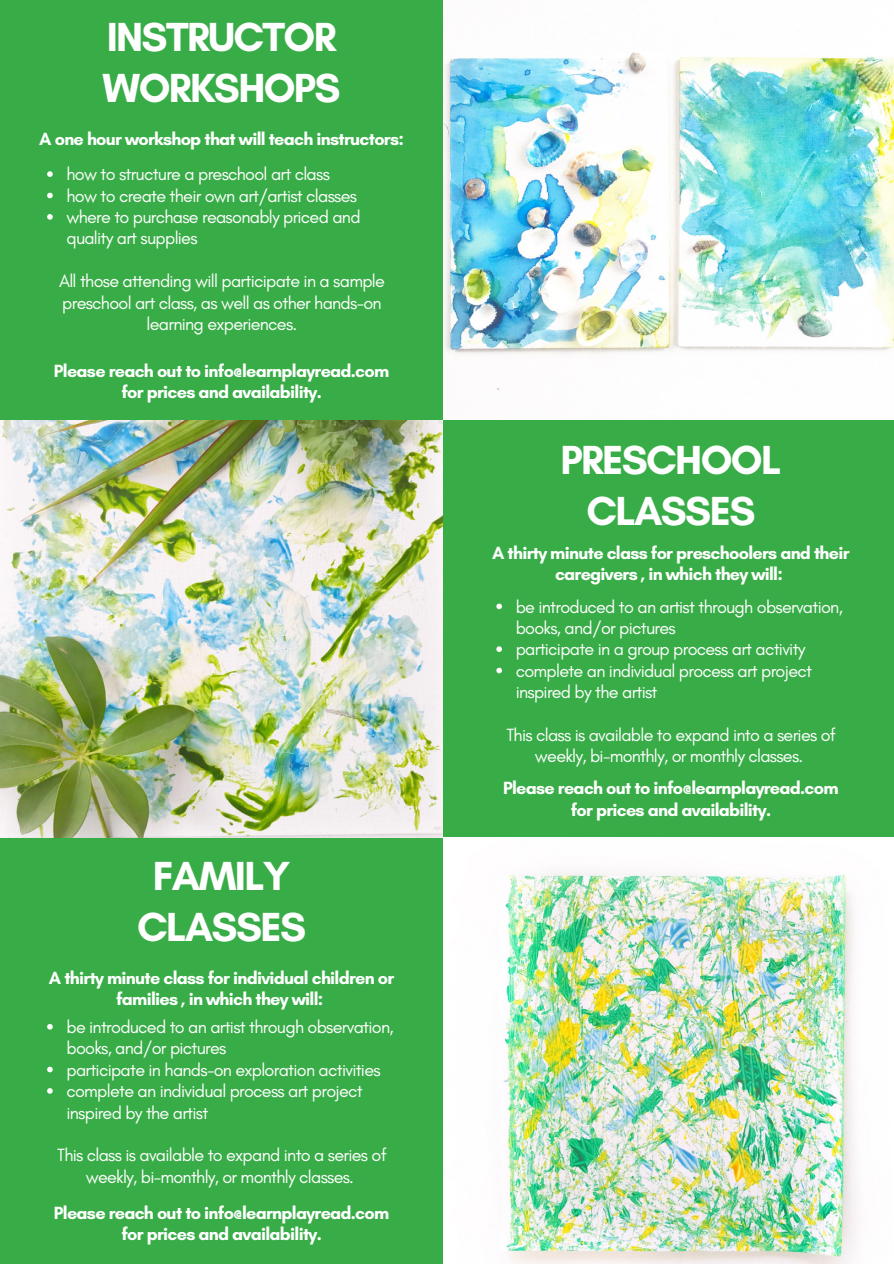
<style>
.page{position:relative;width:894px;height:1264px;background:#fff}
.page>*{position:absolute;margin:0;border:0;box-sizing:border-box;transform-origin:0 0}
.t1{font:700 41.4px/50.7px "Glacial Indifference";letter-spacing:-.04em;color:#fff;text-align:center}
.t2{font:18px/21.3px "Glacial Indifference";letter-spacing:-.04em;color:#fff}
.t3{font:700 18px/21.3px "Glacial Indifference";letter-spacing:-.04em;color:#fff;text-align:center}
</style>
<div class="page">
<div style="left:0;top:0;width:893px;height:1263px;background:#38ad47"></div>
<img style="left:443px;top:0;width:450px;height:420px">
<img style="left:0;top:420px;width:443px;height:417px">
<img style="left:443px;top:837px;width:450px;height:426px">
<svg style="left:47px;top:171px;width:6px;height:6px"></svg>
<svg style="left:47px;top:193px;width:6px;height:5px"></svg>
<svg style="left:47px;top:214px;width:6px;height:6px"></svg>
<svg style="left:496px;top:603px;width:6px;height:6px"></svg>
<svg style="left:496px;top:646px;width:6px;height:6px"></svg>
<svg style="left:496px;top:667px;width:6px;height:6px"></svg>
<svg style="left:47px;top:1024px;width:6px;height:5px"></svg>
<svg style="left:47px;top:1066px;width:6px;height:6px"></svg>
<svg style="left:47px;top:1088px;width:6px;height:5px"></svg>
<h1 class="t1" style="left:103px;top:11px;width:239px;text-align:left">INSTRUCTOR<br>WORKSHOPS</h1>
<p class="t3" style="left:39px;top:128px;width:366px">A one hour workshop that will teach instructors:</p>
<p class="t2" style="left:66px;top:163px;width:295px">how to structure a preschool art class how to create their own art/artist classes where to purchase reasonably priced and quality art supplies</p>
<p class="t2" style="left:59px;top:270px;width:327px;text-align:center">All those attending will participate in a sample preschool art class, as well as other hands-on learning experiences.</p>
<p class="t3" style="left:54px;top:359px;width:337px">Please reach out to info@learnplayread.com for prices and availability.</p>
<h1 class="t1" style="left:137px;top:850px;width:170px">FAMILY<br>CLASSES</h1>
<p class="t3" style="left:49px;top:966px;width:347px">A thirty minute class for individual children or families , in which they will:</p>
<p class="t2" style="left:66px;top:1015px;width:328px">be introduced to an artist through observation, books, and/or pictures<br>participate in hands-on exploration activities complete an individual process art project inspired by the artist</p>
<p class="t2" style="left:57px;top:1144px;width:331px;text-align:center">This class is available to expand into a series of weekly, bi-monthly, or monthly classes.</p>
<p class="t3" style="left:54px;top:1201px;width:337px">Please reach out to info@learnplayread.com for prices and availability.</p>
<h1 class="t1" style="left:560px;top:434px;width:222px">PRESCHOOL<br>CLASSES</h1>
<p class="t3" style="left:492px;top:542px;width:359px">A thirty minute class for preschoolers and their caregivers , in which they will:</p>
<p class="t2" style="left:515px;top:595px;width:328px">be introduced to an artist through observation, books, and/or pictures<br>participate in a group process art activity complete an individual process art project inspired by the artist</p>
<p class="t2" style="left:506px;top:724px;width:331px;text-align:center">This class is available to expand into a series of weekly, bi-monthly, or monthly classes.</p>
<p class="t3" style="left:503px;top:777px;width:337px">Please reach out to info@learnplayread.com for prices and availability.</p>
</div>
